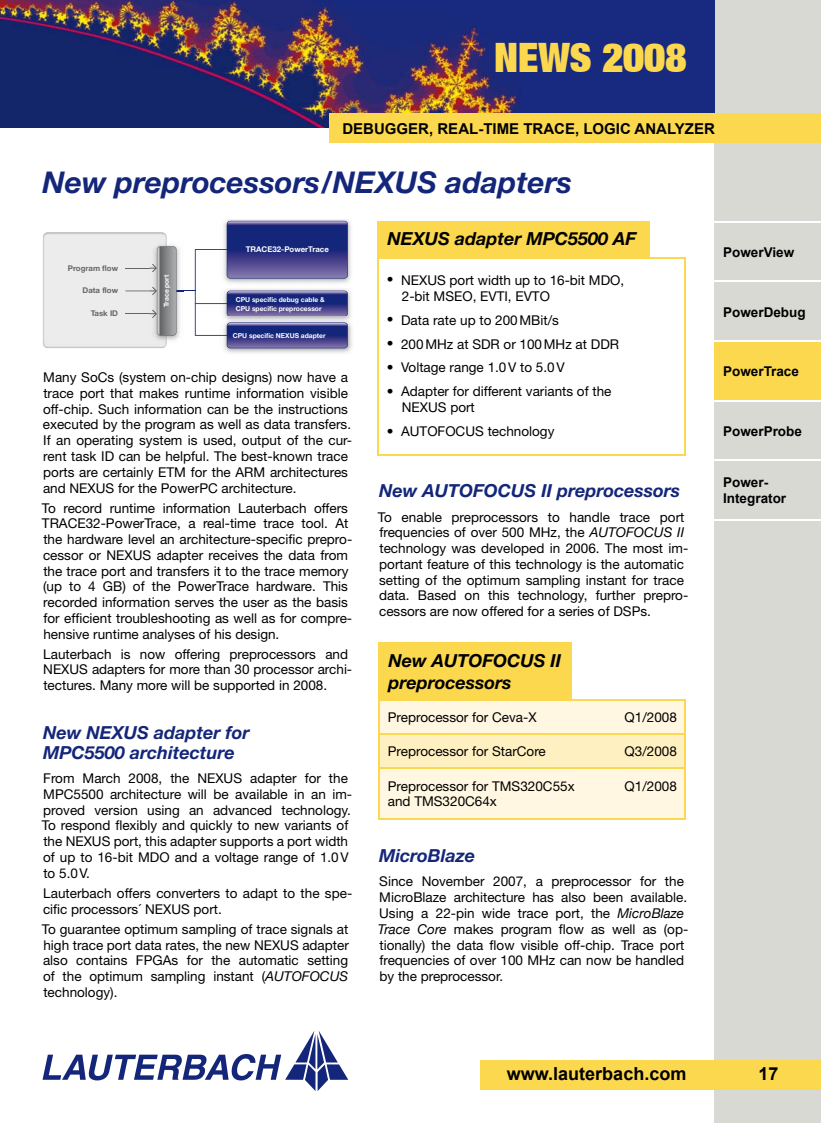
<style>
.page{position:relative;width:821px;height:1123px;background:#fff}
.page>*{position:absolute;margin:0;border:0;box-sizing:border-box;transform-origin:0 0}
.t1{font:900 expanded 40.5px "Helvetica Neue LT";color:#fcd84e}
.t2{font:italic 700 30px "Helvetica Neue LT";color:#14267a}
.t3{font:italic 700 18px/19.5px "Helvetica Neue LT";color:#14267a}
.t4{font:italic 700 18px/21.6px "Helvetica Neue LT";color:#000}
.t5{font:700 18px "Arial";color:#000}
.t6{font:700 15px "Arial";color:#000}
.t7{font:13.5px/15.8px "Helvetica Neue LT";color:#000}
.t8{font:700 13.5px/16.2px "Arial";color:#000}
.t9{font:700 7.8px "Helvetica Neue";color:#646567}
.t10{font:700 7.8px "Helvetica Neue";color:#fff}
.t11{font:700 6.75px/9px "Helvetica Neue";color:#fff}
.s1{font-style:italic}
</style>
<div class="page">
<div style="left:714px;top:0;width:107px;height:1123px;background:#d9d9d4"></div>
<img style="left:0;top:0;width:714px;height:128px">
<div style="left:330px;top:113px;width:491px;height:29px;background:#fcd84e"></div>
<svg style="left:43px;top:1031px;width:305px;height:60px"></svg>
<div style="left:480px;top:1060px;width:341px;height:30px;background:#fcd84e"></div>
<div style="left:714px;top:341px;width:107px;height:59px;background:#fcd84e"></div>
<hr style="left:714px;top:340px;width:107px;height:2px;background:#fff">
<hr style="left:714px;top:400px;width:107px;height:1px;background:#fff">
<hr style="left:714px;top:221px;width:107px;height:2px;background:#fff">
<hr style="left:714px;top:281px;width:107px;height:1px;background:#fff">
<hr style="left:714px;top:459px;width:107px;height:2px;background:#fff">
<hr style="left:714px;top:519px;width:107px;height:1px;background:#fff">
<div style="left:43px;top:232px;width:107px;height:116px;background:#ececec"></div>
<img style="left:224px;top:219px;width:128px;height:134px">
<img style="left:348px;top:317px;width:4px;height:8px">
<hr style="left:125px;top:268px;width:31px;height:1px;background:#646567">
<hr style="left:125px;top:290px;width:31px;height:1px;background:#646567">
<hr style="left:125px;top:313px;width:31px;height:1px;background:#646567">
<svg style="left:150px;top:221px;width:198px;height:127px"></svg>
<hr style="left:377px;top:257px;width:309px;height:1px;background:#fcd84e">
<hr style="left:377px;top:258px;width:2px;height:196px;background:#fcd84e">
<hr style="left:684px;top:258px;width:2px;height:196px;background:#fcd84e">
<hr style="left:377px;top:454px;width:309px;height:2px;background:#fcd84e">
<div style="left:377px;top:221px;width:273px;height:36px;background:#fcd84e"></div>
<div style="left:378px;top:642px;width:194px;height:60px;background:#fcd84e"></div>
<svg style="left:380px;top:700px;width:304px;height:118px;background:#fef4d4"></svg>
<hr style="left:378px;top:699px;width:221px;height:1px;background:#fcd84e">
<hr style="left:378px;top:700px;width:2px;height:33px;background:#fcd84e">
<hr style="left:599px;top:699px;width:87px;height:1px;background:#fcd84e">
<hr style="left:684px;top:700px;width:2px;height:33px;background:#fcd84e">
<hr style="left:378px;top:733px;width:221px;height:1px;background:#fcd84e">
<hr style="left:378px;top:734px;width:2px;height:33px;background:#fcd84e">
<hr style="left:599px;top:733px;width:87px;height:1px;background:#fcd84e">
<hr style="left:684px;top:734px;width:2px;height:33px;background:#fcd84e">
<hr style="left:378px;top:767px;width:221px;height:1px;background:#fcd84e">
<hr style="left:378px;top:768px;width:2px;height:50px;background:#fcd84e">
<hr style="left:599px;top:767px;width:87px;height:1px;background:#fcd84e">
<hr style="left:684px;top:768px;width:2px;height:50px;background:#fcd84e">
<hr style="left:378px;top:818px;width:308px;height:1px;background:#fcd84e">
<h1 class="t1" style="left:494px;top:32px;width:194px">NEWS 2008</h1>
<p class="t6" style="left:342px;top:120px;width:374px">DEBUGGER, REAL-TIME TRACE, LOGIC ANALYZER</p>
<h2 class="t2" style="left:43px;top:171px;width:531px">New preprocessors /NEXUS adapters</h2>
<p class="t10" style="left:246px;top:244px;width:85px">TRACE32-PowerTrace</p>
<h3 class="t4" style="left:387px;top:229px;width:250px">NEXUS adapter MPC5500 AF</h3>
<p class="t9" style="left:68px;top:263px;width:52px">Program flow</p>
<p class="t9" style="left:83px;top:286px;width:37px">Data flow</p>
<p class="t9" style="left:91px;top:309px;width:29px">Task ID</p>
<p class="t11" style="left:162px;top:307px;width:34px;rotate:-90deg">Trace port</p>
<p class="t7" style="left:402px;top:274px;width:224px;text-indent:-15px">• NEXUS port width up to 16-bit MDO,<br>2-bit MSEO, EVTI, EVTO</p>
<p class="t7" style="left:387px;top:314px;width:173px">• Data rate up to 200 MBit/s</p>
<p class="t7" style="left:387px;top:338px;width:234px">• 200 MHz at SDR or 100 MHz at DDR</p>
<p class="t7" style="left:387px;top:361px;width:179px">• Voltage range 1.0V to 5.0V</p>
<p class="t7" style="left:402px;top:385px;width:211px;text-indent:-15px">• Adapter for different variants of the<br>NEXUS port</p>
<p class="t7" style="left:387px;top:425px;width:169px">• AUTOFOCUS technology</p>
<p class="t11" style="left:236px;top:295px;width:91px">CPU specific debug cable &amp;<br>CPU specific preprocessor</p>
<p class="t11" style="left:233px;top:330px;width:94px">CPU specific NEXUS adapter</p>
<p class="t7" style="left:43px;top:371px;width:311px">Many SoCs (system on-chip designs) now have a trace port that makes runtime information visible off-chip. Such information can be the instructions executed by the program as well as data transfers.<br>If an operating system is used, output of the cur&shy;rent task ID can be helpful. The best-known trace ports are certainly ETM for the ARM architectures and NEXUS for the PowerPC architecture.</p>
<p class="t7" style="left:42px;top:501px;width:312px">To record runtime information Lauterbach offers TRACE32-PowerTrace, a real-time trace tool. At the hardware level an architecture-specific prepro&shy;cessor or NEXUS adapter receives the data from the trace port and transfers it to the trace memory (up to 4 GB) of the PowerTrace hardware. This recorded information serves the user as the basis for efficient troubleshooting as well as for compre&shy;hensive runtime analyses of his design.</p>
<p class="t7" style="left:43px;top:647px;width:310px">Lauterbach is now offering preprocessors and<br>NEXUS adapters for more than 30 processor archi&shy;tectures. Many more will be supported in 2008.</p>
<h3 class="t3" style="left:43px;top:725px;width:208px">New NEXUS adapter for<br>MPC5500 architecture</h3>
<p class="t7" style="left:42px;top:772px;width:312px">From March 2008, the NEXUS adapter for the MPC5500 architecture will be available in an im&shy;proved version using an advanced technology.<br>To respond flexibly and quickly to new variants of the NEXUS port, this adapter supports a port width of up to 16-bit MDO and a voltage range of 1.0 V to 5.0 V.</p>
<p class="t7" style="left:43px;top:886px;width:311px">Lauterbach offers converters to adapt to the spe&shy;cific processors´ NEXUS port.</p>
<p class="t7" style="left:42px;top:922px;width:308px;text-align:justify">To guarantee optimum sampling of trace signals at high trace port data rates, the new NEXUS adapter also contains FPGAs for the automatic setting of the optimum sampling instant (<span class="s1">AUTOFOCUS </span>technology).</p>
<h3 class="t3" style="left:379px;top:483px;width:302px">New AUTOFOCUS II preprocessors</h3>
<p class="t7" style="left:378px;top:510px;width:312px">To enable preprocessors to handle trace port frequencies of over 500 MHz, the <span class="s1">AUTOFOCUS II </span>technology was developed in 2006. The most im&shy;portant feature of this technology is the automatic setting of the optimum sampling instant for trace data. Based on this technology, further prepro&shy;cessors are now offered for a series of DSPs.</p>
<h3 class="t4" style="left:388px;top:651px;width:174px">New AUTOFOCUS II preprocessors</h3>
<p class="t7" style="left:388px;top:710px;width:150px">Preprocessor for Ceva-X</p>
<p class="t7" style="left:624px;top:710px;width:54px">Q1/2008</p>
<p class="t7" style="left:388px;top:744px;width:159px">Preprocessor for StarCore</p>
<p class="t7" style="left:624px;top:744px;width:54px">Q3/2008</p>
<p class="t7" style="left:388px;top:779px;width:188px">Preprocessor for TMS320C55x and TMS320C64x</p>
<p class="t7" style="left:624px;top:779px;width:54px">Q1/2008</p>
<h3 class="t3" style="left:379px;top:847px;width:97px">MicroBlaze</h3>
<p class="t7" style="left:378px;top:875px;width:312px">Since November 2007, a preprocessor for the MicroBlaze architecture has also been available.<br>Using a 22-pin wide trace port, the <span class="s1">MicroBlaze Trace Core</span> makes program flow as well as (op&shy;tionally) the data flow visible off-chip. Trace port frequencies of over 100 MHz can now be handled by the preprocessor.</p>
<p class="t8" style="left:723px;top:244px;width:73px">PowerView</p>
<p class="t8" style="left:723px;top:304px;width:84px">PowerDebug</p>
<p class="t8" style="left:723px;top:363px;width:77px">PowerTrace</p>
<p class="t8" style="left:723px;top:423px;width:80px">PowerProbe</p>
<p class="t8" style="left:723px;top:474px;width:65px">Power-<br>Integrator</p>
<h3 class="t5" style="left:507px;top:1064px;width:181px">www.lauterbach.com</h3>
<h3 class="t5" style="left:758px;top:1063px;width:22px">17</h3>
</div>
